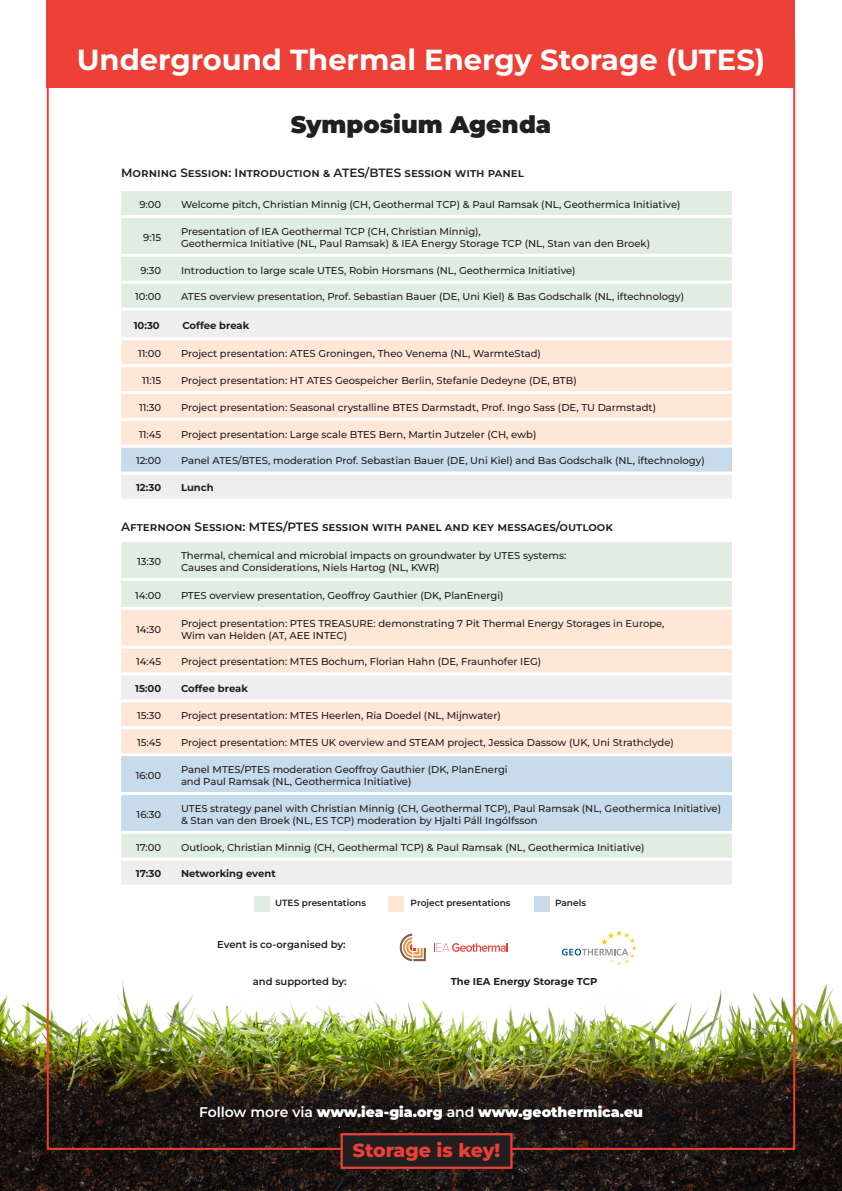
<style>
.page{position:relative;width:842px;height:1191px;background:#fff}
.page>*{position:absolute;margin:0;border:0;box-sizing:border-box;transform-origin:0 0}
.t1{font:700 29px "Montserrat";color:#fff}
.t2{font:900 24px "Montserrat";color:#231f20}
.t3{font:800 18.9px "Montserrat";color:#ed4036}
.t4{font:900 14px "Montserrat";color:#fff}
.t5{font:600 12px "Montserrat";color:#231f20}
.t6{font:500 10px/12px "Montserrat";color:#231f20}
.t7{font:700 10px "Montserrat";color:#231f20}
.t8{font:600 10px "Montserrat";color:#231f20}
.t9{font:600 9px "Montserrat";color:#231f20}
.s1{font-weight:600}
</style>
<div class="page">
<img style="left:0;top:911px;width:842px;height:280px">
<div style="left:342px;top:1134px;width:169px;height:33px;background:#231f20"></div>
<div style="left:340px;top:1133px;width:173px;height:35px;border:2px solid #ed4036"></div>
<svg style="left:121px;top:191px;width:611px;height:116px;background:#e2eee3"></svg>
<svg style="left:121px;top:311px;width:611px;height:187px;fill:#eeeeef"></svg>
<svg style="left:121px;top:340px;width:611px;height:105px;background:#ffe9db"></svg>
<div style="left:121px;top:448px;width:611px;height:23px;background:#c8dbeb"></div>
<div style="left:121px;top:542px;width:611px;height:65px;background:#e0ede1"></div>
<svg style="left:121px;top:610px;width:611px;height:63px;background:#ffe8da"></svg>
<svg style="left:121px;top:676px;width:611px;height:208px;background:#f3ede5"></svg>
<div style="left:121px;top:756px;width:611px;height:75px;background:#c8dbeb"></div>
<div style="left:254px;top:896px;width:15px;height:15px;background:#e0ede1"></div>
<div style="left:388px;top:896px;width:16px;height:15px;background:#ffe7d8"></div>
<div style="left:534px;top:896px;width:16px;height:15px;background:#c8dbeb"></div>
<div style="left:47px;top:0;width:748px;height:87px;background:#ed4036"></div>
<svg style="left:562px;top:930px;width:75px;height:34px"></svg>
<svg style="left:400px;top:933px;width:26px;height:28px"></svg>
<svg style="left:434px;top:943px;width:74px;height:8px"></svg>
<p class="t1" style="left:77px;top:40px;width:690px">Underground Thermal Energy Storage (UTES)</p>
<p class="t2" style="left:291px;top:109px;width:262px">Symposium Agenda</p>
<p class="t5" style="left:121px;top:165px;width:402px">Morning Session: Introduction &amp; ATES/BTES session with panel</p>
<p class="t6" style="left:139px;top:198px;width:23px">9:00</p>
<p class="t6" style="left:181px;top:198px;width:501px">Welcome pitch, Christian Minnig (CH, Geothermal TCP) &amp; Paul Ramsak (NL, Geothermica Initiative)</p>
<p class="t6" style="left:143px;top:231px;width:19px">9:15</p>
<p class="t6" style="left:181px;top:225px;width:471px">Presentation of IEA Geothermal TCP (CH, Christian Minnig),<br>Geothermica Initiative (NL, Paul Ramsak) &amp; IEA Energy Storage TCP (NL, Stan van den Broek)</p>
<p class="t6" style="left:140px;top:264px;width:22px">9:30</p>
<p class="t6" style="left:181px;top:264px;width:396px">Introduction to large scale UTES, Robin Horsmans (NL, Geothermica Initiative)</p>
<p class="t6" style="left:135px;top:291px;width:27px">10:00</p>
<p class="t6" style="left:181px;top:291px;width:505px">ATES overview presentation, Prof. Sebastian Bauer (DE, Uni Kiel) &amp; Bas Godschalk (NL, iftechnology)</p>
<p class="t7" style="left:134px;top:318px;width:28px">10:30</p>
<p class="t7" style="left:182px;top:318px;width:68px">Coffee break</p>
<p class="t6" style="left:138px;top:347px;width:25px">11:00</p>
<p class="t6" style="left:181px;top:347px;width:361px">Project presentation: ATES Groningen, Theo Venema (NL, WarmteStad)</p>
<p class="t6" style="left:142px;top:374px;width:21px">11:15</p>
<p class="t6" style="left:181px;top:374px;width:397px">Project presentation: HT ATES Geospeicher Berlin, Stefanie Dedeyne (DE, BTB)</p>
<p class="t6" style="left:139px;top:401px;width:24px">11:30</p>
<p class="t6" style="left:181px;top:401px;width:477px">Project presentation: Seasonal crystalline BTES Darmstadt, Prof. Ingo Sass (DE, TU Darmstadt)</p>
<p class="t6" style="left:139px;top:428px;width:24px">11:45</p>
<p class="t6" style="left:181px;top:428px;width:357px">Project presentation: Large scale BTES Bern, Martin Jutzeler (CH, ewb)</p>
<p class="t6" style="left:136px;top:454px;width:27px">12:00</p>
<p class="t6" style="left:181px;top:454px;width:525px">Panel ATES/BTES, moderation Prof. Sebastian Bauer (DE, Uni Kiel) and Bas Godschalk (NL, iftechnology)</p>
<p class="t7" style="left:136px;top:481px;width:27px">12:30</p>
<p class="t7" style="left:181px;top:481px;width:34px">Lunch</p>
<p class="t5" style="left:121px;top:519px;width:493px">Afternoon Session: MTES/PTES session with panel and key messages/outlook</p>
<p class="t6" style="left:137px;top:555px;width:26px">13:30</p>
<p class="t6" style="left:181px;top:549px;width:387px">Thermal, chemical and microbial impacts on groundwater by UTES systems:<br>Causes and Considerations, Niels Hartog (NL, KWR)</p>
<p class="t6" style="left:135px;top:589px;width:28px">14:00</p>
<p class="t6" style="left:181px;top:589px;width:324px">PTES overview presentation, Geoffroy Gauthier (DK, PlanEnergi)</p>
<p class="t6" style="left:136px;top:623px;width:27px">14:30</p>
<p class="t6" style="left:181px;top:617px;width:485px">Project presentation: PTES TREASURE: demonstrating 7 Pit Thermal Energy Storages in Europe,<br>Wim van Helden (AT, AEE INTEC)</p>
<p class="t6" style="left:136px;top:655px;width:27px">14:45</p>
<p class="t6" style="left:181px;top:655px;width:362px">Project presentation: MTES Bochum, Florian Hahn (DE, Fraunhofer IEG)</p>
<p class="t7" style="left:135px;top:682px;width:28px">15:00</p>
<p class="t7" style="left:181px;top:682px;width:68px">Coffee break</p>
<p class="t6" style="left:137px;top:709px;width:26px">15:30</p>
<p class="t6" style="left:181px;top:709px;width:321px">Project presentation: MTES Heerlen, Ria Doedel (NL, Mijnwater)</p>
<p class="t6" style="left:137px;top:736px;width:26px">15:45</p>
<p class="t6" style="left:181px;top:736px;width:494px">Project presentation: MTES UK overview and STEAM project, Jessica Dassow (UK, Uni Strathclyde)</p>
<p class="t6" style="left:136px;top:769px;width:27px">16:00</p>
<p class="t6" style="left:181px;top:763px;width:328px">Panel MTES/PTES moderation Geoffroy Gauthier (DK, PlanEnergi and Paul Ramsak (NL, Geothermica Initiative)</p>
<p class="t6" style="left:137px;top:808px;width:26px">16:30</p>
<p class="t6" style="left:181px;top:802px;width:542px">UTES strategy panel with Christian Minnig (CH, Geothermal TCP), Paul Ramsak (NL, Geothermica Initiative) &amp; Stan van den Broek (NL, ES TCP) moderation by Hjalti Páll Ingólfsson</p>
<p class="t6" style="left:136px;top:841px;width:27px">17:00</p>
<p class="t6" style="left:181px;top:841px;width:465px">Outlook, Christian Minnig (CH, Geothermal TCP) &amp; Paul Ramsak (NL, Geothermica Initiative)</p>
<p class="t7" style="left:136px;top:867px;width:27px">17:30</p>
<p class="t7" style="left:181px;top:867px;width:96px">Networking event</p>
<p class="t9" style="left:275px;top:897px;width:92px">UTES presentations</p>
<p class="t9" style="left:411px;top:897px;width:101px">Project presentations</p>
<p class="t9" style="left:555px;top:897px;width:32px">Panels</p>
<p class="t8" style="left:217px;top:937px;width:130px">Event is co-organised by:</p>
<p class="t8" style="left:253px;top:975px;width:95px">and supported by:</p>
<p class="t7" style="left:451px;top:975px;width:148px">The IEA Energy Storage TCP</p>
<p class="t4" style="left:199px;top:1103px;width:445px"><span class="s1">Follow more via</span> www.iea-gia.org <span class="s1">and</span> www.geothermica.eu</p>
<p class="t3" style="left:353px;top:1137px;width:149px">Storage is key!</p>
</div>
